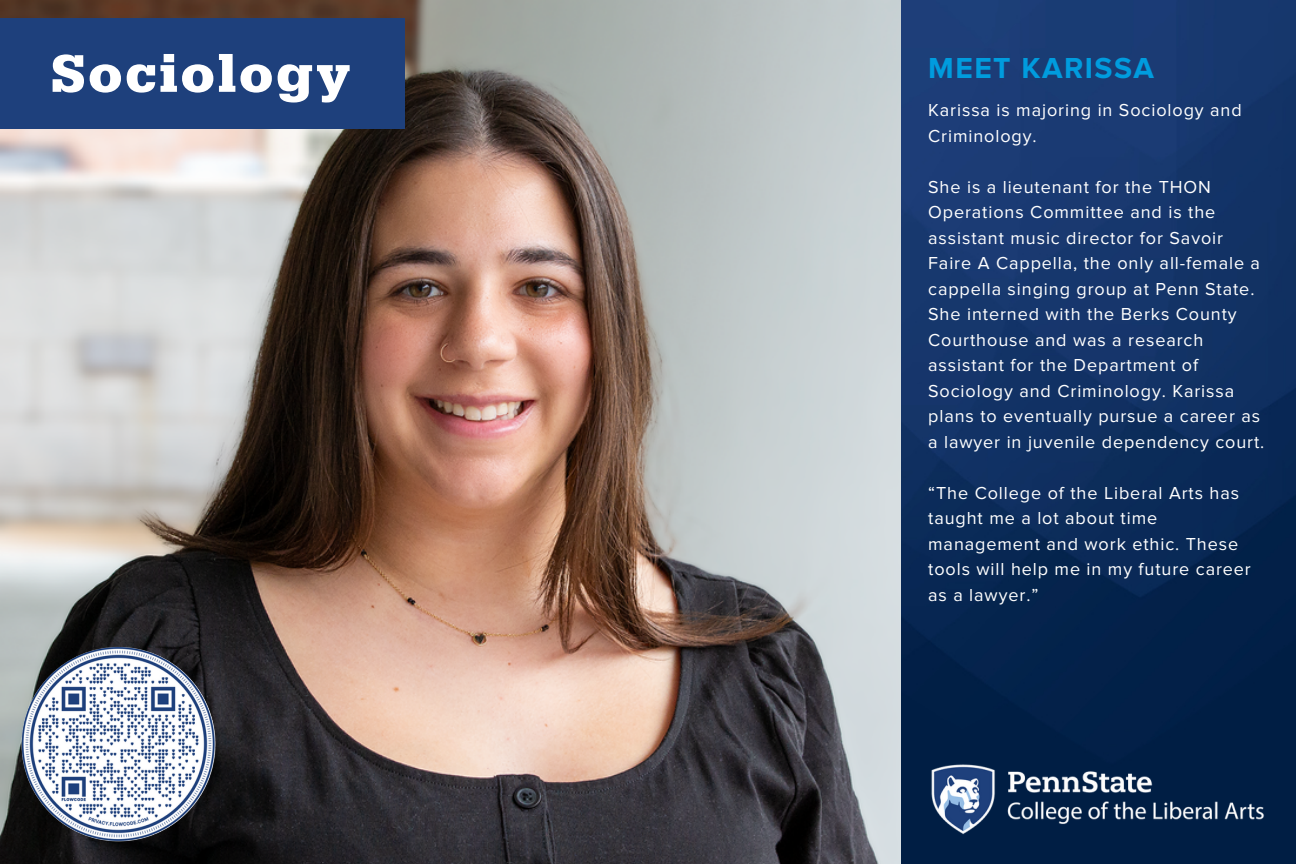
<style>
.page{position:relative;width:1296px;height:864px;background:#fff}
.page>*{position:absolute;margin:0;border:0;box-sizing:border-box;transform-origin:0 0}
.t1{font:900 56px "Serifa Std";letter-spacing:.05em;color:#fff}
.t2{font:700 30px "Proxima Nova";letter-spacing:.05em;color:#009cde}
.t3{font:18px/25.4px "Proxima Nova";letter-spacing:.05em;color:#fff}
</style>
<div class="page">
<img style="left:0;top:0;width:902px;height:864px">
<img style="left:902px;top:0;width:394px;height:864px">
<div style="left:0;top:18px;width:404px;height:111px;background:#1e407c"></div>
<img style="left:21px;top:647px;width:195px;height:195px;border-radius:50%">
<img style="left:902px;top:735px;width:391px;height:129px">
<h1 class="t1" style="left:51px;top:55px;width:301px">Sociology</h1>
<h2 class="t2" style="left:928px;top:50px;width:227px">MEET KARISSA</h2>
<p class="t3" style="left:928px;top:98px;width:315px">Karissa is majoring in Sociology and<br>Criminology.</p>
<p class="t3" style="left:928px;top:175px;width:338px">She is a lieutenant for the THON Operations Committee and is the assistant music director for Savoir Faire A Cappella, the only all-female a cappella singing group at Penn State.<br>She interned with the Berks County Courthouse and was a research assistant for the Department of Sociology and Criminology. Karissa plans to eventually pursue a career as a lawyer in juvenile dependency court.</p>
<p class="t3" style="left:928px;top:481px;width:324px">“The College of the Liberal Arts has taught me a lot about time management and work ethic. These tools will help me in my future career as a lawyer.”</p>
</div>
